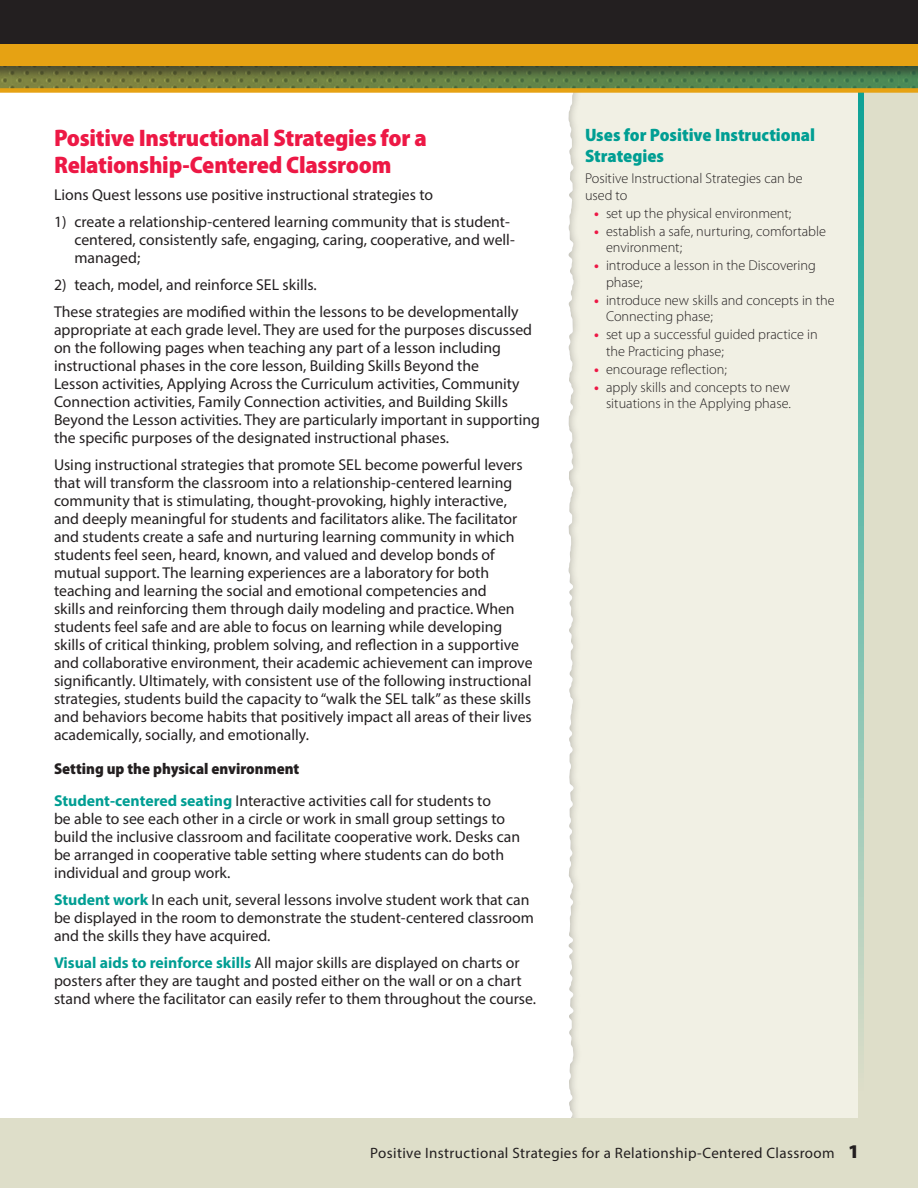
<style>
.page{position:relative;width:918px;height:1188px;background:#dedec9}
.page>*{position:absolute;margin:0;border:0;box-sizing:border-box;transform-origin:0 0}
.UPG_A_Head{font:900 semi-condensed 24px/27px "Myriad Pro";letter-spacing:-.01em;color:#ed1845}
.UPG_Side_Col_B_Head{font:900 semi-condensed 18px/21px "Myriad Pro";color:#009e93}
.UPG_Text{font:15.75px/18px "Myriad Pro";color:#231f20}
.UPG_C_Head{font:900 semi-condensed 15.75px "Myriad Pro";color:#231f20}
.Folio{font:15px "Myriad Pro";letter-spacing:.025em;color:#231f20}
.UPG_Side_Col_Text_No{font:300 14.25px/16.5px "Myriad Pro";color:#231f20}
.s1{font-weight:700;color:#009e93}
.s2{font-weight:700;color:#ed1845}
.s3{font-weight:900;font-size:19.5px}
</style>
<div class="page">
<div style="left:0;top:0;width:858px;height:1118px;background:#fff"></div>
<div style="left:568px;top:0;width:290px;height:1118px;background:#f1f0e4"></div>
<svg style="left:0;top:80px;width:918px;height:13px;background:#959039"></svg>
<div style="left:0;top:0;width:918px;height:80px;background:#231f20;opacity:.55"></div>
<div style="left:0;top:0;width:918px;height:66px;background:#e6a213"></div>
<div style="left:0;top:0;width:918px;height:43px;background:#231f20"></div>
<p class="UPG_A_Head" style="left:54px;top:124px;width:374px">Positive Instructional Strategies for a<br>Relationship-Centered Classroom</p>
<p class="UPG_Text" style="left:54px;top:185px;width:381px">Lions Quest lessons use positive instructional strategies to</p>
<p class="UPG_Text" style="left:74px;top:212px;width:442px;text-indent:-20px">1) create a relationship-centered learning community that is student&shy;centered, consistently safe, engaging, caring, cooperative, and well&shy;managed;</p>
<p class="UPG_Text" style="left:54px;top:275px;width:264px">2) teach, model, and reinforce SEL skills.</p>
<p class="UPG_Text" style="left:54px;top:302px;width:487px">These strategies are modified within the lessons to be developmentally appropriate at each grade level. They are used for the purposes discussed on the following pages when teaching any part of a lesson including instructional phases in the core lesson, Building Skills Beyond the<br>Lesson activities, Applying Across the Curriculum activities, Community Connection activities, Family Connection activities, and Building Skills Beyond the Lesson activities. They are particularly important in supporting the specific purposes of the designated instructional phases.</p>
<p class="UPG_Text" style="left:54px;top:455px;width:480px">Using instructional strategies that promote SEL become powerful levers that will transform the classroom into a relationship-centered learning community that is stimulating, thought-provoking, highly interactive, and deeply meaningful for students and facilitators alike. The facilitator and students create a safe and nurturing learning community in which students feel seen, heard, known, and valued and develop bonds of mutual support. The learning experiences are a laboratory for both teaching and learning the social and emotional competencies and<br>skills and reinforcing them through daily modeling and practice. When students feel safe and are able to focus on learning while developing skills of critical thinking, problem solving, and reflection in a supportive and collaborative environment, their academic achievement can improve significantly. Ultimately, with consistent use of the following instructional strategies, students build the capacity to “walk the SEL talk” as these skills and behaviors become habits that positively impact all areas of their lives academically, socially, and emotionally.</p>
<p class="UPG_C_Head" style="left:54px;top:760px;width:247px">Setting up the physical environment</p>
<p class="UPG_Text" style="left:54px;top:791px;width:468px"><span class="s1">Student-centered seating</span> Interactive activities call for students to<br>be able to see each other in a circle or work in small group settings to build the inclusive classroom and facilitate cooperative work. Desks can be arranged in cooperative table setting where students can do both individual and group work.</p>
<p class="UPG_Text" style="left:54px;top:890px;width:481px"><span class="s1">Student work</span> In each unit, several lessons involve student work that can be displayed in the room to demonstrate the student-centered classroom and the skills they have acquired.</p>
<p class="UPG_Text" style="left:54px;top:953px;width:484px"><span class="s1">Visual aids to reinforce skills</span> All major skills are displayed on charts or posters after they are taught and posted either on the wall or on a chart stand where the facilitator can easily refer to them throughout the course.</p>
<p class="UPG_Side_Col_B_Head" style="left:585px;top:125px;width:232px">Uses for Positive Instructional<br>Strategies</p>
<p class="UPG_Side_Col_Text_No" style="left:585px;top:170px;width:219px">Positive Instructional Strategies can be used to</p>
<p class="UPG_Side_Col_Text_No" style="left:594px;top:205px;width:199px"><span class="s2">•</span> set up the physical environment;</p>
<p class="UPG_Side_Col_Text_No" style="left:606px;top:223px;width:222px;text-indent:-12px"><span class="s2">•</span> establish a safe, nurturing, comfortable environment;</p>
<p class="UPG_Side_Col_Text_No" style="left:606px;top:257px;width:211px;text-indent:-12px"><span class="s2">•</span> introduce a lesson in the Discovering phase;</p>
<p class="UPG_Side_Col_Text_No" style="left:606px;top:292px;width:230px;text-indent:-12px"><span class="s2">•</span> introduce new skills and concepts in the<br>Connecting phase;</p>
<p class="UPG_Side_Col_Text_No" style="left:606px;top:326px;width:213px;text-indent:-12px"><span class="s2">•</span> set up a successful guided practice in the Practicing phase;</p>
<p class="UPG_Side_Col_Text_No" style="left:594px;top:361px;width:134px"><span class="s2">•</span> encourage reflection;</p>
<p class="UPG_Side_Col_Text_No" style="left:594px;top:379px;width:198px;text-align:right"><span class="s2">•</span> apply skills and concepts to new situations in the Applying phase.</p>
<p class="Folio" style="left:370px;top:1144px;width:491px">Positive Instructional Strategies for a Relationship-Centered Classroom <span class="s3">1</span></p>
</div>
